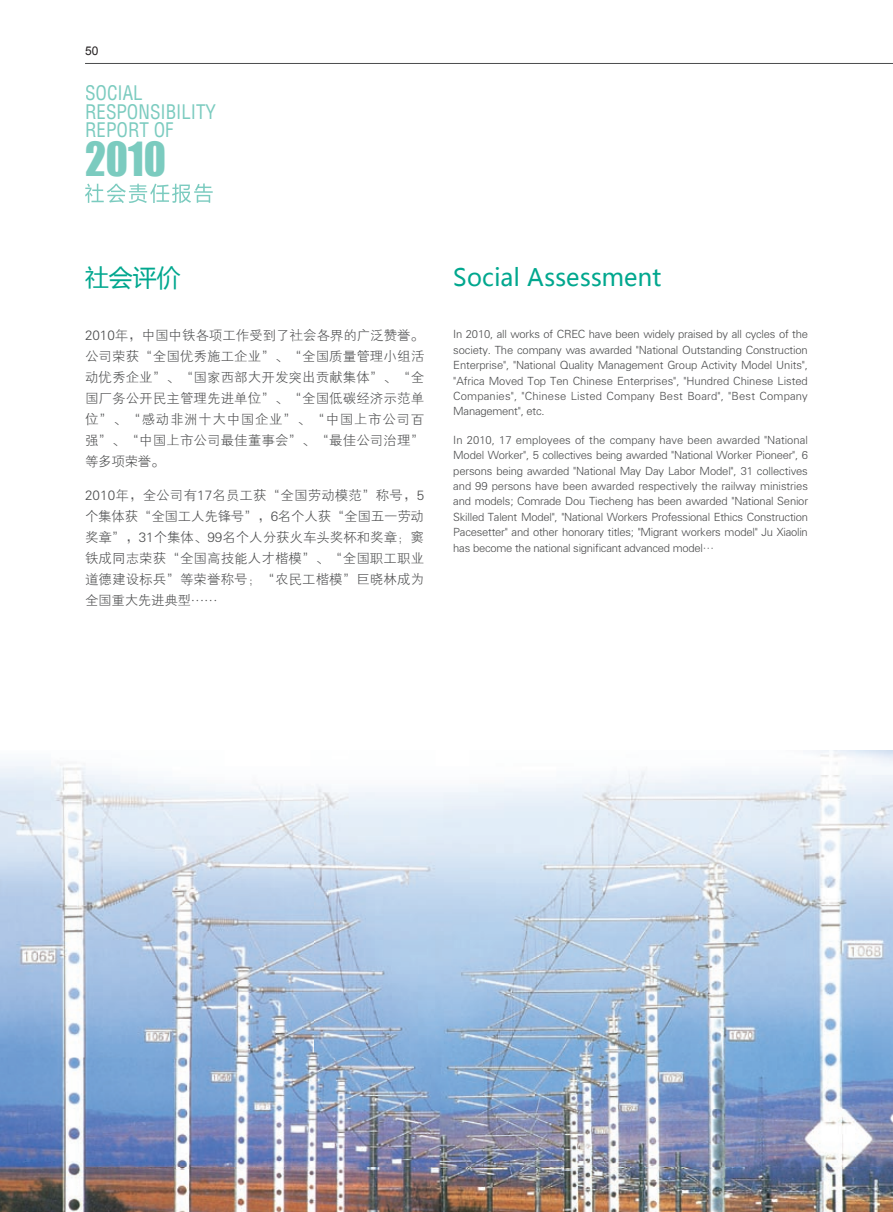
<style>
.page{position:relative;width:893px;height:1212px;background:#fff}
.page>*{position:absolute;margin:0;border:0;box-sizing:border-box;transform-origin:0 0}
.t1{font:43.2px "Impact";color:#7bcbbf;scale:.96 1}
.t2{font:23.85px "Microsoft Ya Hei";color:#00a78e}
.t3{font:condensed 19.65px/18.6px "Helvetica";color:#7bcbbf;scale:.96 1}
.t4{font:13.5px/21px "FZXH1 JW GB1 0";letter-spacing:.005em;color:#4b4c4d;text-align:justify}
.t5{font:12px "Arial";color:#231f20}
.t6{font:11.25px/15.5px "FZXH1 JW GB1 0";letter-spacing:-.02em;color:#4b4c4d;text-align:justify}
</style>
<div class="page">
<hr style="left:85px;top:63px;width:808px;height:1px;background:#4b4c4d">
<svg style="left:85px;top:183px;width:128px;height:20px"></svg>
<img style="left:0;top:750px;width:893px;height:462px">
<img style="left:85px;top:1168px;width:808px;height:1px">
<p class="t5" style="left:85px;top:43px;width:15px">50</p>
<h3 class="t3" style="left:85px;top:83px;width:138px">SOCIAL<br>RESPONSIBILITY<br>REPORT OF</h3>
<h1 class="t1" style="left:85px;top:126px;width:86px">2010</h1>
<h2 class="t2" style="left:85px;top:262px;width:97px">社会评价</h2>
<p class="t4" style="left:85px;top:325px;width:341px">2010年，中国中铁各项工作受到了社会各界的广泛赞誉。公司荣获“全国优秀施工企业”、“全国质量管理小组活动优秀企业”、“国家西部大开发突出贡献集体”、“全国厂务公开民主管理先进单位”、“全国低碳经济示范单位”、“感动非洲十大中国企业”、“中国上市公司百强”、“中国上市公司最佳董事会”、“最佳公司治理”等多项荣誉。</p>
<p class="t4" style="left:85px;top:485px;width:341px">2010年，全公司有17名员工获“全国劳动模范”称号，5个集体获“全国工人先锋号”，6名个人获“全国五一劳动奖章”，31个集体、99名个人分获火车头奖杯和奖章；窦铁成同志荣获“全国高技能人才楷模”、“全国职工职业道德建设标兵”等荣誉称号；“农民工楷模”巨晓林成为全国重大先进典型……</p>
<h2 class="t2" style="left:453px;top:262px;width:210px">Social Assessment</h2>
<p class="t6" style="left:453px;top:327px;width:356px">In 2010, all works of CREC have been widely praised by all cycles of the society. The company was awarded "National Outstanding Construction Enterprise", "National Quality Management Group Activity Model Units", "Africa Moved Top Ten Chinese Enterprises", "Hundred Chinese Listed Companies", "Chinese Listed Company Best Board", "Best Company Management", etc.</p>
<p class="t6" style="left:453px;top:432px;width:356px">In 2010, 17 employees of the company have been awarded "National Model Worker", 5 collectives being awarded "National Worker Pioneer", 6 persons being awarded "National May Day Labor Model", 31 collectives and 99 persons have been awarded respectively the railway ministries and models; Comrade Dou Tiecheng has been awarded "National Senior Skilled Talent Model", "National Workers Professional Ethics Construction Pacesetter" and other honorary titles; "Migrant workers model" Ju Xiaolin has become the national significant advanced model…</p>
</div>
